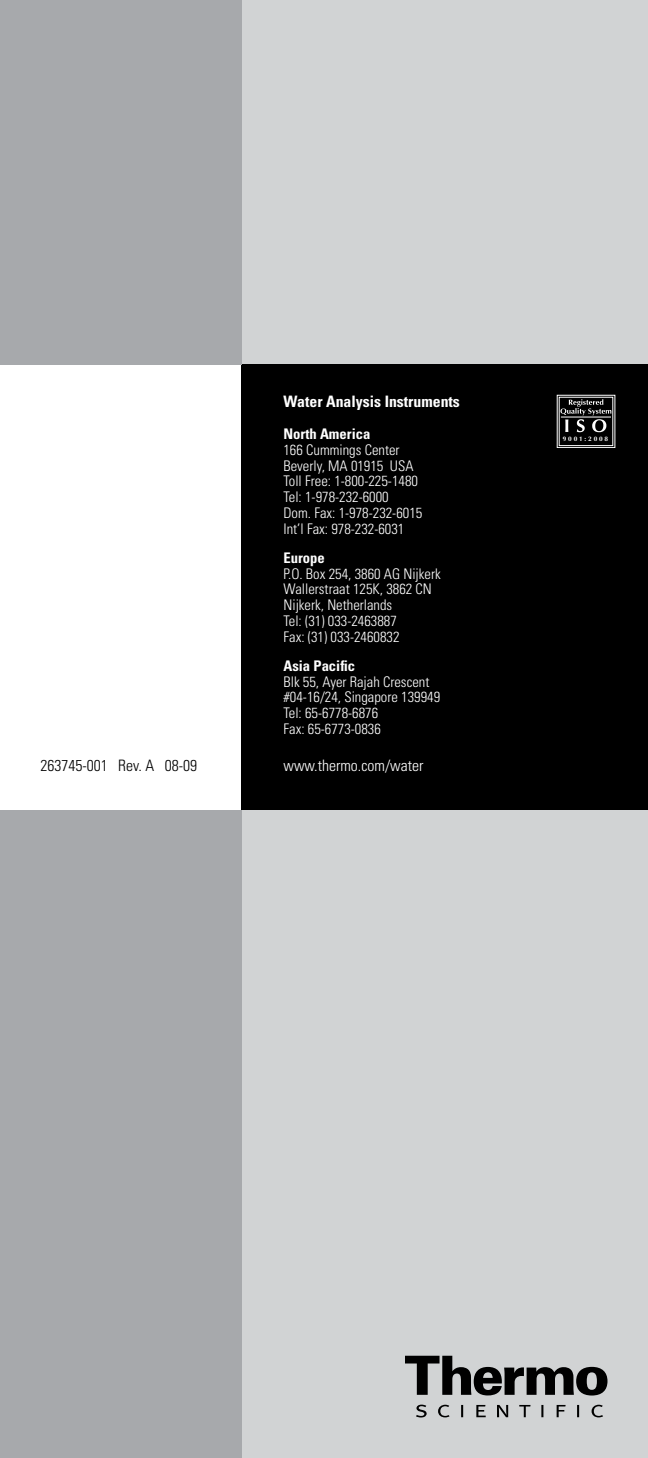
<style>
.page{position:relative;width:648px;height:1458px;background:#fff}
.page>*{position:absolute;margin:0;border:0;box-sizing:border-box;transform-origin:0 0}
.t1{font:700 condensed 15.75px "Univers LT Std";color:#fff}
.t2{font:300 condensed 15.75px "Univers LT Std";color:#fff}
.t3{font:300 condensed 15.75px "Univers LT Std";color:#000}
.t4{font:300 condensed 14.62px/15.8px "Univers LT Std";color:#fff}
.t5{font:700 condensed 14.62px "Univers LT Std";color:#fff}
.t6{font:700 6.52px "Optima";color:#fff}
</style>
<div class="page">
<div style="left:241px;top:0;width:407px;height:1458px;background:#d1d3d4"></div>
<div style="left:241px;top:364px;width:407px;height:446px;background:#000"></div>
<div style="left:0;top:0;width:241px;height:364px;background:#a7a9ac"></div>
<div style="left:0;top:810px;width:241px;height:648px;background:#a7a9ac"></div>
<svg style="left:557px;top:395px;width:58px;height:53px"></svg>
<svg style="left:405px;top:1356px;width:203px;height:40px"></svg>
<svg style="left:416px;top:1405px;width:187px;height:13px"></svg>
<p class="t3" style="left:40px;top:756px;width:158px">263745-001 Rev. A 08-09</p>
<p class="t1" style="left:284px;top:391px;width:178px">Water Analysis Instruments</p>
<p class="t5" style="left:284px;top:425px;width:88px">North America</p>
<p class="t4" style="left:284px;top:442px;width:140px">166 Cummings Center<br>Beverly, MA 01915 USA<br>Toll Free: 1-800-225-1480<br>Tel: 1-978-232-6000<br>Dom. Fax: 1-978-232-6015<br>Int’l Fax: 978-232-6031</p>
<p class="t5" style="left:284px;top:549px;width:43px">Europe</p>
<p class="t4" style="left:284px;top:566px;width:159px">P.O. Box 254, 3860 AG Nijkerk<br>Wallerstraat 125K, 3862 CN<br>Nijkerk, Netherlands<br>Tel: (31) 033-2463887<br>Fax: (31) 033-2460832</p>
<p class="t5" style="left:284px;top:657px;width:73px">Asia Pacific</p>
<p class="t4" style="left:284px;top:674px;width:158px">Blk 55, Ayer Rajah Crescent #04-16/24, Singapore 139949<br>Tel: 65-6778-6876<br>Fax: 65-6773-0836</p>
<p class="t2" style="left:284px;top:756px;width:142px">www.thermo.com/water</p>
<p class="t6" style="left:563px;top:435px;width:47px">9 0 0 1 : 2 0 0 8</p>
</div>
